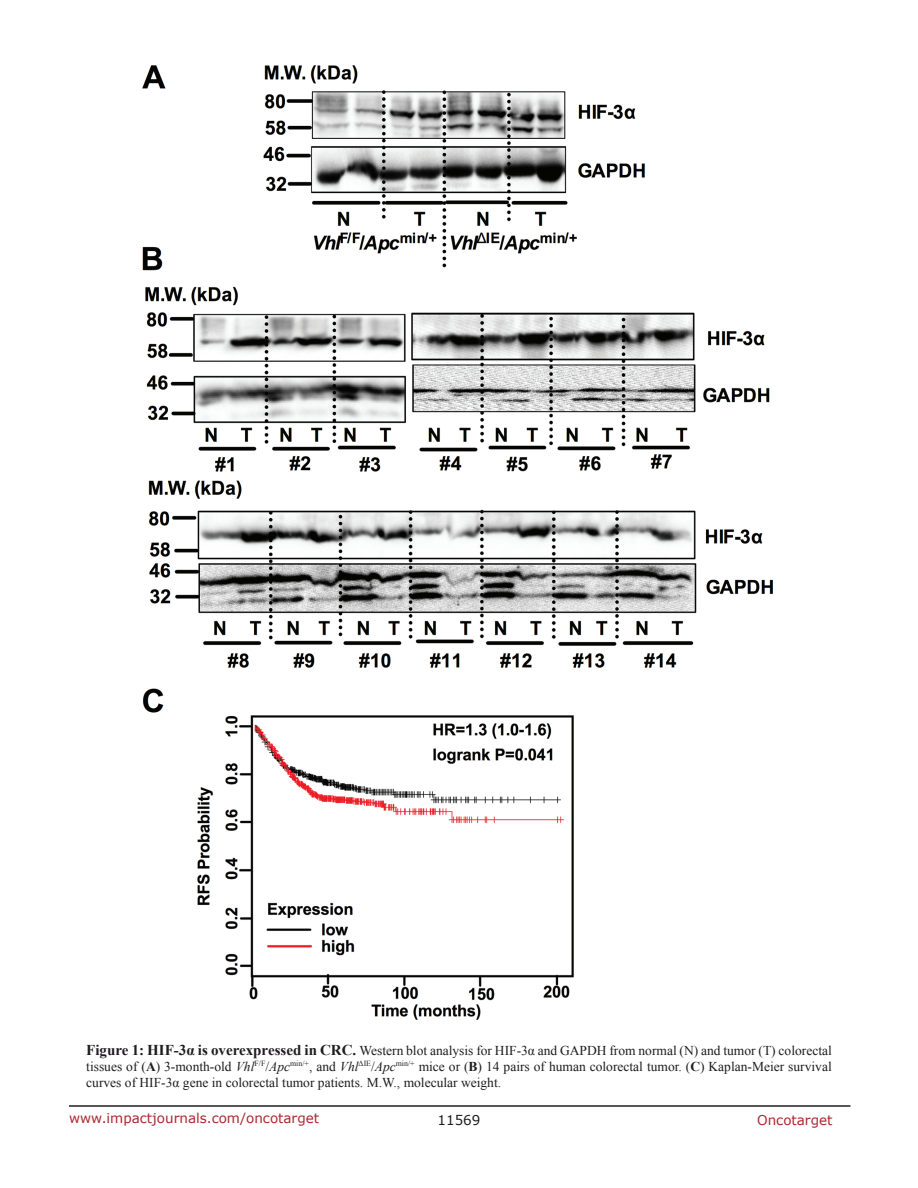
<style>
.page{position:relative;width:918px;height:1188px;background:#fff}
.page>*{position:absolute;margin:0;border:0;box-sizing:border-box;transform-origin:0 0}
.t1{font:13.5px/16.2px "Times New Roman";color:#201d20;text-align:justify}
.t2{font:13.5px "Verdana";color:#ac2830}
.t3{font:13.5px "Verdana";color:#201d20}
.s1{font-weight:700;font-size:15px}
.s2{font-weight:700}
.s3{font-style:italic}
</style>
<div class="page">
<hr style="left:69px;top:1105px;width:781px;height:2px;background:#231f20">
<img style="left:142px;top:66px;width:631px;height:953px">
<p class="t1" style="left:86px;top:1042px;width:747px"><span class="s1">Figure 1: HIF-3α is overexpressed in CRC.</span> Western blot analysis for HIF-3α and GAPDH from normal (N) and tumor (T) colorectal tissues of (<span class="s2">A</span>) 3-month-old <span class="s3">Vhl</span><sup>F/F</sup>/<span class="s3">Apc</span><sup>min/+</sup>, and <span class="s3">Vhl</span><sup>ΔIE</sup>/<span class="s3">Apc</span><sup>min/+</sup> mice or (<span class="s2">B</span>) 14 pairs of human colorectal tumor. (<span class="s2">C</span>) Kaplan-Meier survival curves of HIF-3α gene in colorectal tumor patients. M.W., molecular weight.</p>
<p class="t2" style="left:69px;top:1109px;width:252px">www.impactjournals.com/oncotarget</p>
<p class="t3" style="left:438px;top:1111px;width:44px">11569</p>
<p class="t2" style="left:757px;top:1111px;width:77px">Oncotarget</p>
</div>
